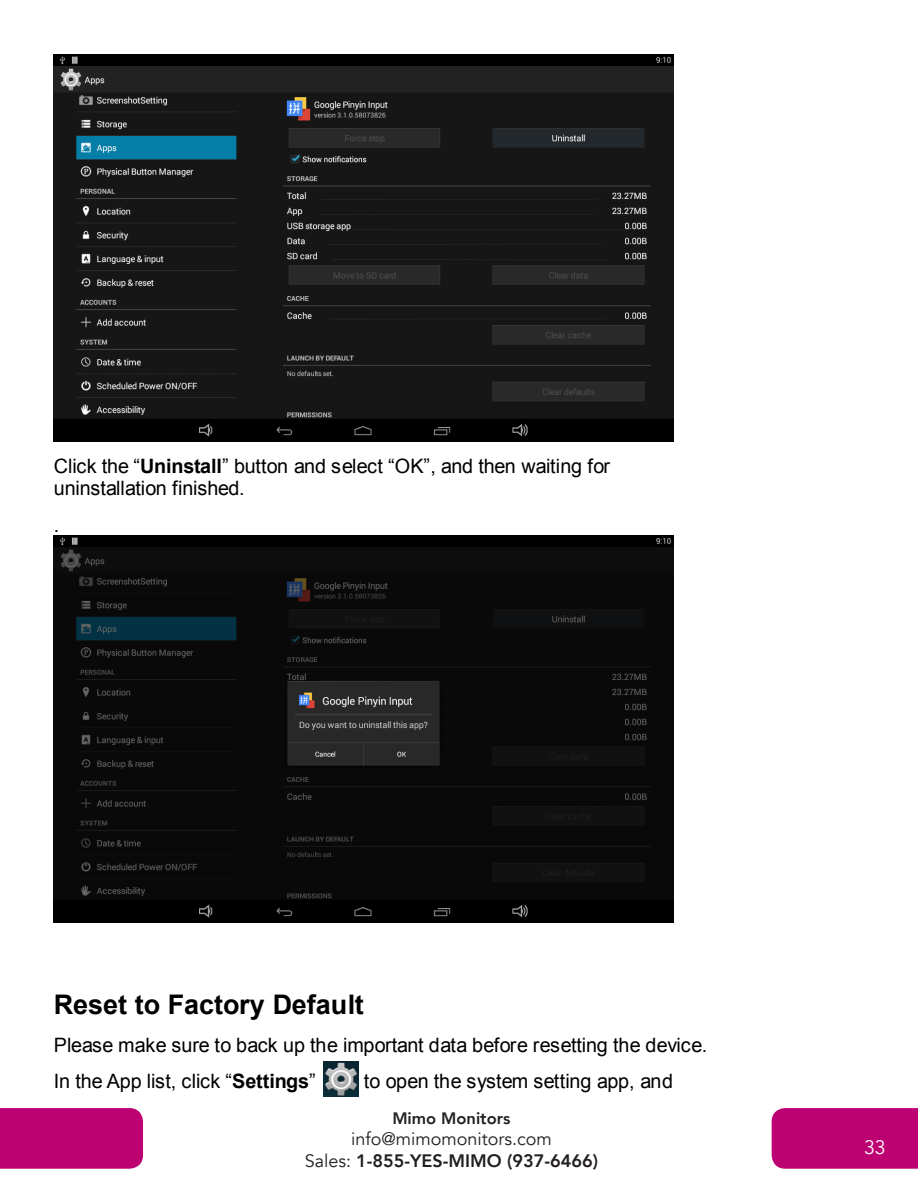
<style>
.page{position:relative;width:918px;height:1188px;background:#fff}
.page>*{position:absolute;margin:0;border:0;box-sizing:border-box;transform-origin:0 0}
.t1{font:700 27px "Arial";color:#000}
.t2{font:19.8px/22.2px "Arial";letter-spacing:-.01em;color:#000}
.Blue_Header{font:19.5px "Avenir";color:#fff}
.t3{font:18px/21.6px "Avenir";color:#231f20;text-align:center}
.t4{font:800 16.5px "Avenir";color:#231f20}
.s1{font-style:inherit}
.s2{font-weight:700}
.s3{font-weight:800}
</style>
<div class="page">
<div style="left:772px;top:1108px;width:146px;height:61px;background:#bd0172"></div>
<div style="left:0;top:1108px;width:143px;height:61px;background:#bd0172"></div>
<img style="left:54px;top:55px;width:619px;height:387px">
<img style="left:54px;top:536px;width:619px;height:387px">
<img style="left:324px;top:1061px;width:34px;height:36px">
<p class="t2" style="left:54px;top:455px;width:558px"><span class="s1">Click the “</span><span class="s2">Uninstall</span><span class="s1">” button and select “OK”</span>, and then waiting for uninstallation finished.</p>
<p class="t2" style="left:54px;top:514px;width:7px">.</p>
<p class="t1" style="left:54px;top:986px;width:312px">Reset to Factory Default</p>
<p class="t2" style="left:54px;top:1028px;width:655px;line-height:36px">Please make sure to back up the important data before resetting the device.<br><span class="s1">In the App list, click “</span><span class="s2">Settings</span><span class="s1">”</span></p>
<p class="t2" style="left:364px;top:1071px;width:311px">to open the system setting app, and</p>
<p class="t4" style="left:392px;top:1105px;width:120px">Mimo Monitors</p>
<p class="t3" style="left:305px;top:1129px;width:295px">info@mimomonitors.com<br>Sales: <span class="s3">1-855-YES-MIMO (937-6466)</span></p>
<p class="Blue_Header" style="left:864px;top:1135px;width:23px">33</p>
</div>
